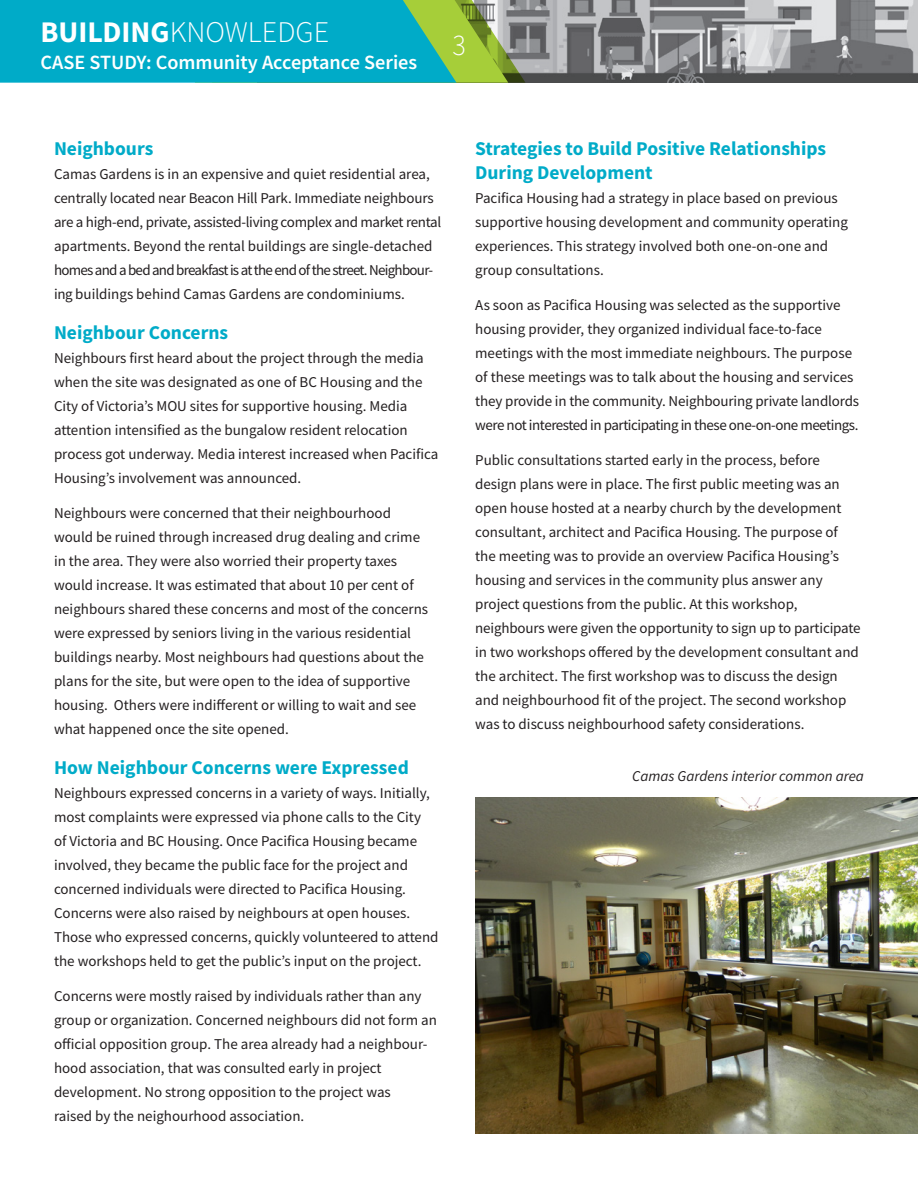
<style>
.page{position:relative;width:918px;height:1188px;background:#fff}
.page>*{position:absolute;margin:0;border:0;box-sizing:border-box;transform-origin:0 0}
.t1{font:300 30px "Source Sans Pro";color:#fff}
.t2{font:300 30px "Source Sans Pro";color:#fff;scale:.93 1}
.t3{font:600 20.25px "Source Sans Pro";color:#fff}
.t4{font:700 19.5px/24px "Source Sans Pro";color:#00abc8}
.Body{font:15px/24px "Source Sans Pro";color:#231f20}
.t5{font:italic 15px "Source Sans Pro";color:#231f20}
.s1{font-weight:700}
</style>
<div class="page">
<img style="left:525px;top:0;width:393px;height:83px">
<svg style="left:0;top:0;width:525px;height:83px;background:#1cadb2"></svg>
<img style="left:475px;top:797px;width:443px;height:337px">
<h1 class="t1" style="left:41px;top:14px;width:290px"><span class="s1">BUILDING</span>KNOWLEDGE</h1>
<h2 class="t3" style="left:41px;top:49px;width:378px">CASE STUDY: Community Acceptance Series</h2>
<h1 class="t2" style="left:453px;top:27px;width:16px">3</h1>
<h3 class="t4" style="left:54px;top:136px;width:101px">Neighbours</h3>
<p class="Body" style="left:54px;top:162px;width:389px">Camas Gardens is in an expensive and quiet residential area, centrally located near Beacon Hill Park. Immediate neighbours are a high-end, private, assisted-living complex and market rental apartments. Beyond the rental buildings are single-detached homes and a bed and breakfast is at the end of the street. Neighbour&shy;ing buildings behind Camas Gardens are condominiums.</p>
<h3 class="t4" style="left:54px;top:320px;width:176px">Neighbour Concerns</h3>
<p class="Body" style="left:54px;top:346px;width:386px">Neighbours first heard about the project through the media when the site was designated as one of BC Housing and the City of Victoria’s MOU sites for supportive housing. Media attention intensified as the bungalow resident relocation process got underway. Media interest increased when Pacifica Housing’s involvement was announced.</p>
<p class="Body" style="left:54px;top:501px;width:376px">Neighbours were concerned that their neighbourhood would be ruined through increased drug dealing and crime in the area. They were also worried their property taxes would increase. It was estimated that about 10 per cent of neighbours shared these concerns and most of the concerns were expressed by seniors living in the various residential buildings nearby. Most neighbours had questions about the plans for the site, but were open to the idea of supportive housing. Others were indifferent or willing to wait and see what happened once the site opened.</p>
<h3 class="t4" style="left:54px;top:755px;width:356px">How Neighbour Concerns were Expressed</h3>
<p class="Body" style="left:54px;top:781px;width:386px">Neighbours expressed concerns in a variety of ways. Initially, most complaints were expressed via phone calls to the City<br>of Victoria and BC Housing. Once Pacifica Housing became involved, they became the public face for the project and concerned individuals were directed to Pacifica Housing.<br>Concerns were also raised by neighbours at open houses.<br>Those who expressed concerns, quickly volunteered to attend the workshops held to get the public’s input on the project.</p>
<p class="Body" style="left:54px;top:984px;width:385px">Concerns were mostly raised by individuals rather than any group or organization. Concerned neighbours did not form an official opposition group. The area already had a neighbour&shy;hood association, that was consulted early in project development. No strong opposition to the project was<br>raised by the neighourhood association.</p>
<h3 class="t4" style="left:475px;top:136px;width:353px">Strategies to Build Positive Relationships<br>During Development</h3>
<p class="Body" style="left:475px;top:186px;width:374px">Pacifica Housing had a strategy in place based on previous supportive housing development and community operating experiences. This strategy involved both one-on-one and group consultations.</p>
<p class="Body" style="left:475px;top:293px;width:385px">As soon as Pacifica Housing was selected as the supportive housing provider, they organized individual face-to-face meetings with the most immediate neighbours. The purpose of these meetings was to talk about the housing and services they provide in the community. Neighbouring private landlords were not interested in participating in these one-on-one meetings.</p>
<p class="Body" style="left:475px;top:448px;width:387px">Public consultations started early in the process, before design plans were in place. The first public meeting was an open house hosted at a nearby church by the development consultant, architect and Pacifica Housing. The purpose of the meeting was to provide an overview Pacifica Housing’s housing and services in the community plus answer any project questions from the public. At this workshop, neighbours were given the opportunity to sign up to participate in two workshops offered by the development consultant and the architect. The first workshop was to discuss the design and neighbourhood fit of the project. The second workshop was to discuss neighbourhood safety considerations.</p>
<p class="t5" style="left:632px;top:767px;width:233px">Camas Gardens interior common area</p>
</div>
